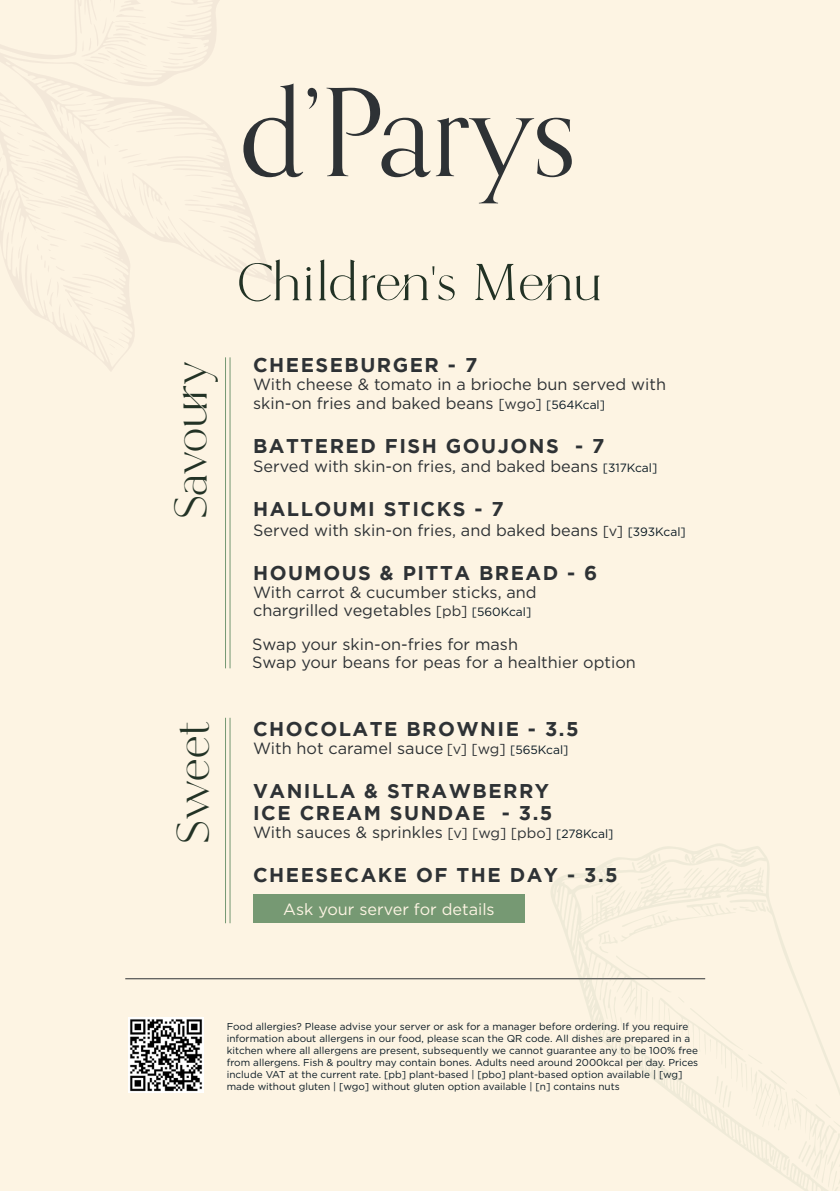
<style>
.page{position:relative;width:840px;height:1191px;background:#fff}
.page>*{position:absolute;margin:0;border:0;box-sizing:border-box;transform-origin:0 0}
.t1{font:52.2px "Hunter";color:#223225}
.t2{font:47px "Hunter";letter-spacing:-.015em;color:#223225}
.t3{font:700 19.8px "Gotham";letter-spacing:.075em;color:#2e3235}
.t4{font:16.2px "Gotham";color:#2e3235}
.t5{font:16.2px "Gotham";color:#fdf4e3}
.t6{font:10px/12px "Gotham";color:#081822}
.s1{font-size:14.4px}
.s2{font-size:12px;color:#081822}
</style>
<div class="page">
<div style="left:0;top:0;width:839px;height:1191px;background:#fdf4e3"></div>
<hr style="left:125px;top:978px;width:579px;height:1px;background:#2e3235">
<hr style="left:225px;top:357px;width:1px;height:311px;background:#769973">
<hr style="left:229px;top:357px;width:1px;height:311px;background:#769973">
<svg style="left:0;top:45px;width:231px;height:348px"></svg>
<svg style="left:75px;top:314px;width:7px;height:11px"></svg>
<svg style="left:103px;top:335px;width:22px;height:20px"></svg>
<hr style="left:225px;top:718px;width:1px;height:205px;background:#769973">
<hr style="left:229px;top:718px;width:1px;height:205px;background:#769973">
<div style="left:253px;top:894px;width:271px;height:29px;background:#769973"></div>
<img style="left:128px;top:1017px;width:75px;height:75px">
<svg style="left:549px;top:844px;width:287px;height:347px"></svg>
<svg style="left:594px;top:853px;width:246px;height:337px"></svg>
<svg style="left:15px;top:0;width:302px;height:307px"></svg>
<svg style="left:326px;top:88px;width:245px;height:115px"></svg>
<p class="t1" style="left:237px;top:253px;width:366px">Children’s Menu</p>
<p class="t2" style="left:164px;top:518px;width:159px;rotate:-90deg">Savoury</p>
<p class="t3" style="left:253px;top:353px;width:225px">CHEESEBURGER - 7</p>
<p class="t4" style="left:253px;top:374px;width:414px">With cheese &amp; tomato in a brioche bun served with</p>
<p class="t4" style="left:253px;top:393px;width:353px">skin-on fries and baked beans <span class="s1">[wgo]</span> <span class="s2">[564Kcal]</span></p>
<p class="t3" style="left:253px;top:435px;width:353px">BATTERED FISH GOUJONS - 7</p>
<p class="t4" style="left:253px;top:456px;width:405px">Served with skin-on fries, and baked beans <span class="s2">[317Kcal]</span></p>
<p class="t3" style="left:253px;top:498px;width:252px">HALLOUMI STICKS - 7</p>
<p class="t4" style="left:253px;top:519px;width:434px">Served with skin-on fries, and baked beans <span class="s1">[v]</span> <span class="s2">[393Kcal]</span></p>
<p class="t3" style="left:253px;top:561px;width:345px">HOUMOUS &amp; PITTA BREAD - 6</p>
<p class="t4" style="left:253px;top:581px;width:285px">With carrot &amp; cucumber sticks, and</p>
<p class="t4" style="left:253px;top:599px;width:279px">chargrilled vegetables <span class="s1">[pb]</span> <span class="s2">[560Kcal]</span></p>
<p class="t4" style="left:252px;top:634px;width:267px">Swap your skin-on-fries for mash</p>
<p class="t4" style="left:252px;top:652px;width:385px">Swap your beans for peas for a healthier option</p>
<p class="t2" style="left:167px;top:843px;width:124px;rotate:-90deg">Sweet</p>
<p class="t3" style="left:253px;top:717px;width:327px">CHOCOLATE BROWNIE - 3.5</p>
<p class="t4" style="left:253px;top:738px;width:316px">With hot caramel sauce <span class="s1">[v] [wg]</span> <span class="s2">[565Kcal]</span></p>
<p class="t3" style="left:253px;top:779px;width:297px">VANILLA &amp; STRAWBERRY</p>
<p class="t3" style="left:253px;top:801px;width:300px">ICE CREAM SUNDAE - 3.5</p>
<p class="t4" style="left:253px;top:822px;width:362px">With sauces &amp; sprinkles <span class="s1">[v] [wg] [pbo]</span> <span class="s2">[278Kcal]</span></p>
<p class="t3" style="left:253px;top:863px;width:366px">CHEESECAKE OF THE DAY - 3.5</p>
<p class="t5" style="left:283px;top:899px;width:213px">Ask your server for details</p>
<p class="t6" style="left:227px;top:1020px;width:472px">Food allergies? Please advise your server or ask for a manager before ordering. If you require information about allergens in our food, please scan the QR code. All dishes are prepared in a kitchen where all allergens are present, subsequently we cannot guarantee any to be 100% free from allergens. Fish &amp; poultry may contain bones. Adults need around 2000kcal per day. Prices include VAT at the current rate. [pb] plant-based | [pbo] plant-based option available | [wg] made without gluten | [wgo] without gluten option available | [n] contains nuts</p>
</div>
